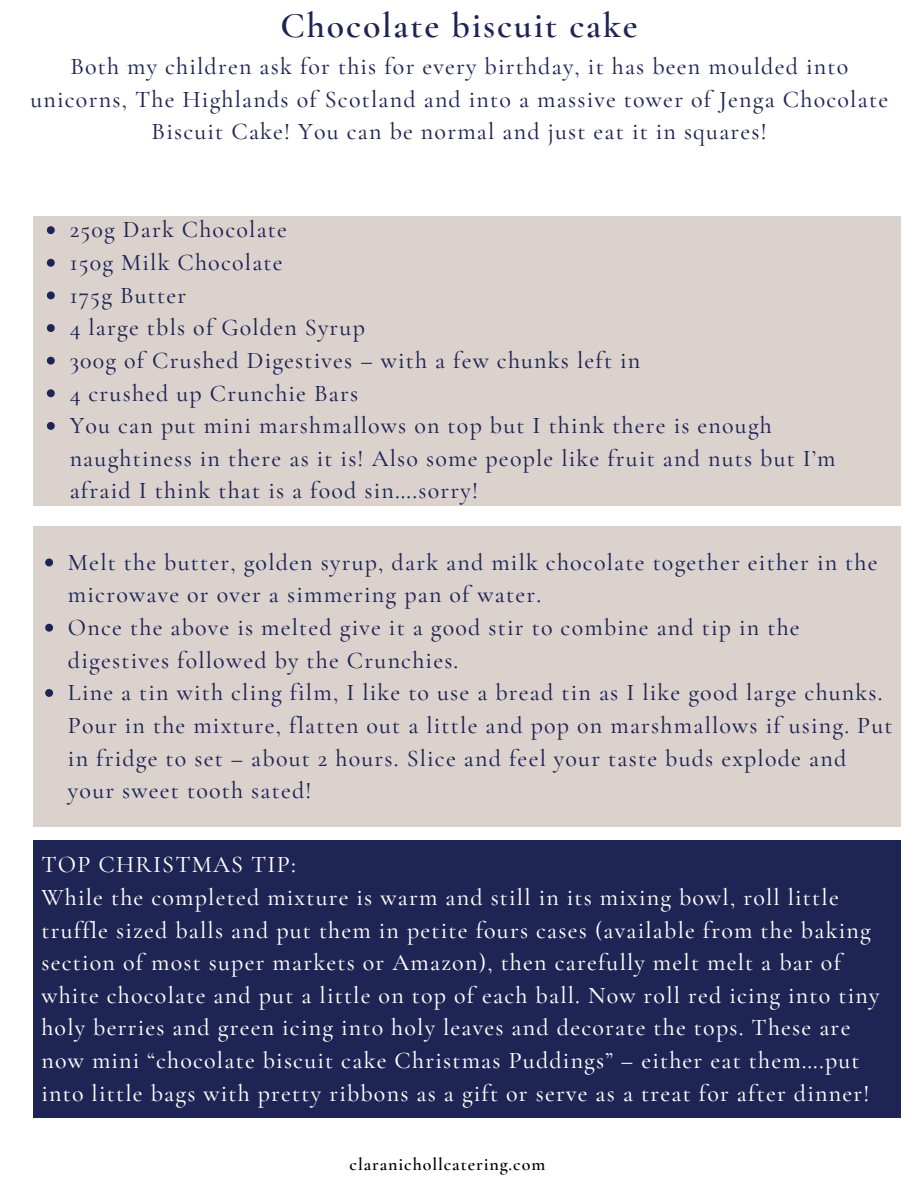
<style>
.page{position:relative;width:918px;height:1188px;background:#fff}
.page>*{position:absolute;margin:0;border:0;box-sizing:border-box;transform-origin:0 0}
.t1{font:600 36px "Cormorant Garamond";letter-spacing:.05em;color:#1e2454}
.t2{font:500 24px/32.7px "Cormorant Garamond";letter-spacing:.05em;color:#1e2454}
.t3{font:500 24px/32.7px "Cormorant Garamond";letter-spacing:.05em;color:#fff}
.t4{font:600 18px "Cormorant Garamond";letter-spacing:.05em;color:#000}
</style>
<div class="page">
<div style="left:33px;top:526px;width:868px;height:301px;background:#dbd2cd"></div>
<div style="left:33px;top:216px;width:868px;height:289px;background:#dbd2cd"></div>
<svg style="left:47px;top:226px;width:8px;height:8px"></svg>
<svg style="left:47px;top:259px;width:8px;height:8px"></svg>
<svg style="left:47px;top:291px;width:8px;height:8px"></svg>
<svg style="left:47px;top:324px;width:8px;height:8px"></svg>
<svg style="left:47px;top:357px;width:8px;height:8px"></svg>
<svg style="left:47px;top:389px;width:8px;height:8px"></svg>
<svg style="left:47px;top:422px;width:8px;height:8px"></svg>
<svg style="left:45px;top:559px;width:8px;height:7px"></svg>
<svg style="left:45px;top:624px;width:8px;height:8px"></svg>
<svg style="left:45px;top:689px;width:8px;height:8px"></svg>
<div style="left:33px;top:840px;width:868px;height:278px;background:#1e2454"></div>
<h1 class="t1" style="left:280px;top:4px;width:359px">Chocolate biscuit cake</h1>
<p class="t2" style="left:30px;top:50px;width:859px;text-align:center">Both my children ask for this for every birthday, it has been moulded into unicorns, The Highlands of Scotland and into a massive tower of Jenga Chocolate<br>Biscuit Cake! You can be normal and just eat it in squares!</p>
<p class="t2" style="left:70px;top:213px;width:767px">250g Dark Chocolate<br>150g Milk Chocolate<br>175g Butter<br>4 large tbls of Golden Syrup<br>300g of Crushed Digestives – with a few chunks left in<br>4 crushed up Crunchie Bars<br>You can put mini marshmallows on top but I think there is enough naughtiness in there as it is! Also some people like fruit and nuts but I’m afraid I think that is a food sin….sorry!</p>
<p class="t2" style="left:68px;top:546px;width:826px">Melt the butter, golden syrup, dark and milk chocolate together either in the microwave or over a simmering pan of water.<br>Once the above is melted give it a good stir to combine and tip in the digestives followed by the Crunchies.<br>Line a tin with cling film, I like to use a bread tin as I like good large chunks.<br>Pour in the mixture, flatten out a little and pop on marshmallows if using. Put in fridge to set – about 2 hours. Slice and feel your taste buds explode and your sweet tooth sated!</p>
<p class="t3" style="left:41px;top:848px;width:840px">TOP CHRISTMAS TIP:<br>While the completed mixture is warm and still in its mixing bowl, roll little truffle sized balls and put them in petite fours cases (available from the baking section of most super markets or Amazon), then carefully melt melt a bar of white chocolate and put a little on top of each ball. Now roll red icing into tiny holy berries and green icing into holy leaves and decorate the tops. These are now mini “chocolate biscuit cake Christmas Puddings” – either eat them….put into little bags with pretty ribbons as a gift or serve as a treat for after dinner!</p>
<p class="t4" style="left:350px;top:1154px;width:197px">claranichollcatering.com</p>
</div>
